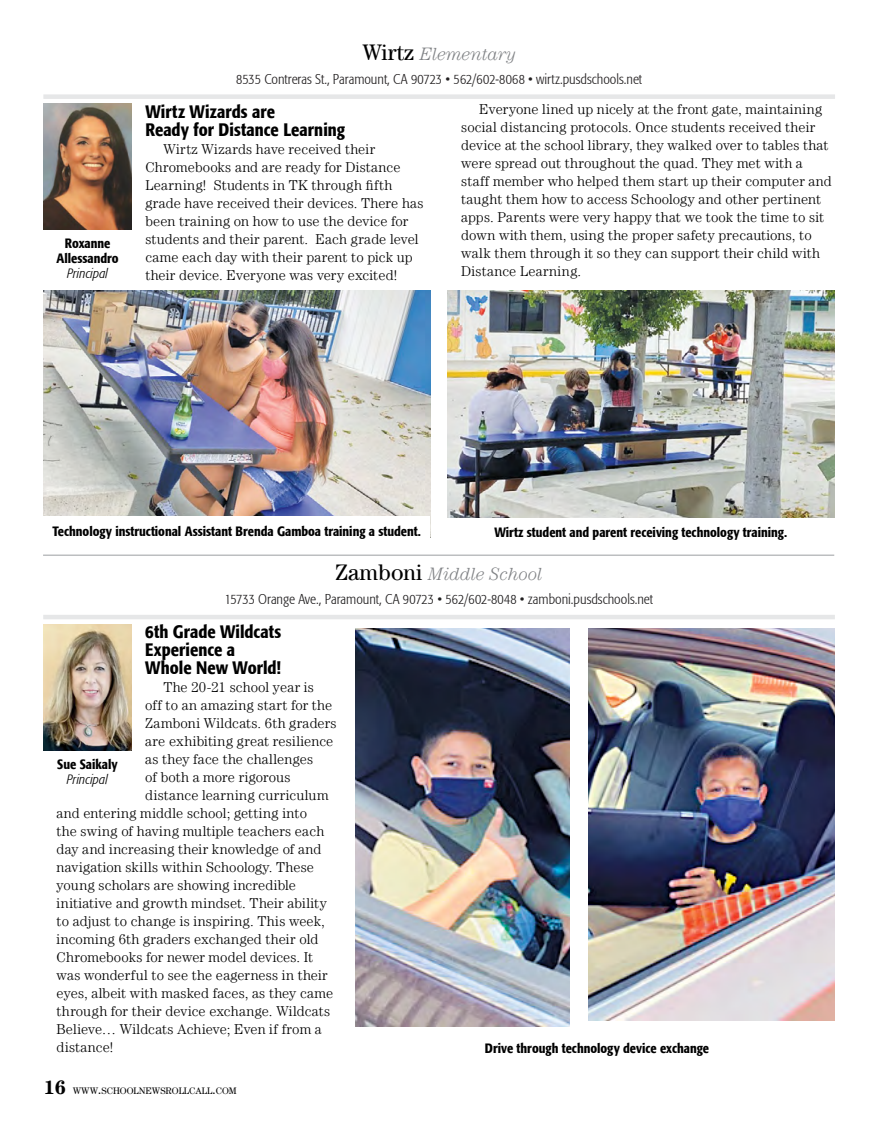
<style>
.page{position:relative;width:878px;height:1121px;background:#fff}
.page>*{position:absolute;margin:0;border:0;box-sizing:border-box;transform-origin:0 0}
.t1{font:500 condensed 18px/18px "Formata";color:#000}
.t2{font:italic 300 18px "Century LT";letter-spacing:-.005em;color:#808285}
.t3{font:300 14.25px/18px "Century LT";letter-spacing:.01em;color:#000}
.t4{font:300 condensed 14.25px "Formata";color:#211f20}
.t5{font:300 condensed 14.25px "Formata";color:#221f20}
.t6{font:300 14.25px "Century LT";letter-spacing:.03em;color:#000}
.t7{font:500 condensed 13.5px/15px "Formata";color:#000;text-align:center}
.t8{font:italic 300 condensed 13.5px "Formata";letter-spacing:.005em;color:#000}
.t9{font:9.45px "Century LT";color:#000}
.s1{font-weight:400;font-style:normal;font-size:22.5px;color:#000}
.s2{font-weight:700;font-size:19.5px}
.s3{font-size:13.5px}
</style>
<div class="page">
<hr style="left:43px;top:615px;width:791px;height:4px;background:#e6e7e8">
<img style="left:43px;top:624px;width:89px;height:126px">
<div style="left:43px;top:94px;width:792px;height:5px;background:#e6e7e8"></div>
<img style="left:43px;top:103px;width:89px;height:126px">
<img style="left:447px;top:290px;width:387px;height:228px">
<img style="left:589px;top:628px;width:245px;height:392px">
<img style="left:43px;top:290px;width:387px;height:226px">
<img style="left:355px;top:628px;width:215px;height:398px">
<hr style="left:43px;top:554px;width:791px;height:2px;background:#bcbec0">
<p class="t7" style="left:57px;top:235px;width:64px">Roxanne<br>Allessandro</p>
<p class="t8" style="left:67px;top:265px;width:42px">Principal</p>
<p class="t2" style="left:362px;top:43px;width:155px"><span class="s1">Wirtz</span> Elementary</p>
<p class="t5" style="left:236px;top:70px;width:407px">8535 Contreras St., Paramount, CA 90723 • 562/602-8068 • wirtz.pusdschools.net</p>
<p class="t1" style="left:145px;top:103px;width:201px">Wirtz Wizards are<br>Ready for Distance Learning</p>
<p class="t3" style="left:145px;top:140px;width:280px;text-indent:18px">Wirtz Wizards have received their Chromebooks and are ready for Distance Learning! Students in TK through fifth grade have received their devices. There has been training on how to use the device for students and their parent. Each grade level came each day with their parent to pick up their device. Everyone was very excited!</p>
<p class="t3" style="left:461px;top:100px;width:372px;text-indent:18px">Everyone lined up nicely at the front gate, maintaining social distancing protocols. Once students received their device at the school library, they walked over to tables that were spread out throughout the quad. They met with a staff member who helped them start up their computer and taught them how to access Schoology and other pertinent apps. Parents were very happy that we took the time to sit down with them, using the proper safety precautions, to walk them through it so they can support their child with Distance Learning.</p>
<p class="t7" style="left:53px;top:523px;width:370px">Technology instructional Assistant Brenda Gamboa training a student.</p>
<p class="t7" style="left:494px;top:525px;width:294px">Wirtz student and parent receiving technology training.</p>
<p class="t2" style="left:335px;top:563px;width:208px"><span class="s1">Zamboni</span> Middle School</p>
<p class="t4" style="left:225px;top:591px;width:429px">15733 Orange Ave., Paramount, CA 90723 • 562/602-8048 • zamboni.pusdschools.net</p>
<p class="t1" style="left:145px;top:622px;width:137px">6th Grade Wildcats<br>Experience a<br>Whole New World!</p>
<p class="t3" style="left:163px;top:677px;width:152px">The 20-21 school year is</p>
<p class="t3" style="left:145px;top:695px;width:188px">off to an amazing start for the</p>
<p class="t3" style="left:145px;top:713px;width:193px">Zamboni Wildcats. 6th graders</p>
<p class="t3" style="left:145px;top:731px;width:189px">are exhibiting great resilience</p>
<p class="t3" style="left:145px;top:749px;width:169px">as they face the challenges</p>
<p class="t3" style="left:145px;top:767px;width:147px">of both a more rigorous</p>
<p class="t6" style="left:145px;top:786px;width:185px">distance learning curriculum</p>
<p class="t3" style="left:57px;top:803px;width:252px">and entering middle school; getting into</p>
<p class="t3" style="left:57px;top:821px;width:269px">the swing of having multiple teachers each</p>
<p class="t3" style="left:57px;top:839px;width:266px">day and increasing their knowledge of and</p>
<p class="t3" style="left:57px;top:857px;width:259px">navigation skills within Schoology. These</p>
<p class="t3" style="left:57px;top:875px;width:241px">young scholars are showing incredible</p>
<p class="t3" style="left:57px;top:893px;width:272px">initiative and growth mindset. Their ability</p>
<p class="t3" style="left:57px;top:911px;width:270px">to adjust to change is inspiring. This week,</p>
<p class="t3" style="left:57px;top:929px;width:263px">incoming 6th graders exchanged their old</p>
<p class="t3" style="left:57px;top:947px;width:258px">Chromebooks for newer model devices. It</p>
<p class="t3" style="left:57px;top:965px;width:273px">was wonderful to see the eagerness in their</p>
<p class="t3" style="left:57px;top:983px;width:278px">eyes, albeit with masked faces, as they came</p>
<p class="t3" style="left:57px;top:1001px;width:275px">through for their device exchange. Wildcats</p>
<p class="t3" style="left:57px;top:1019px;width:267px">Believe… Wildcats Achieve; Even if from a</p>
<p class="t3" style="left:57px;top:1037px;width:58px">distance!</p>
<p class="t7" style="left:57px;top:756px;width:62px">Sue Saikaly</p>
<p class="t8" style="left:67px;top:771px;width:42px">Principal</p>
<p class="t9" style="left:44px;top:1085px;width:194px"><span class="s2">16</span> WWW<span class="s3">.</span>SCHOOLNEWSROLLCALL<span class="s3">.</span>COM</p>
<p class="t7" style="left:485px;top:1040px;width:226px">Drive through technology device exchange</p>
</div>
